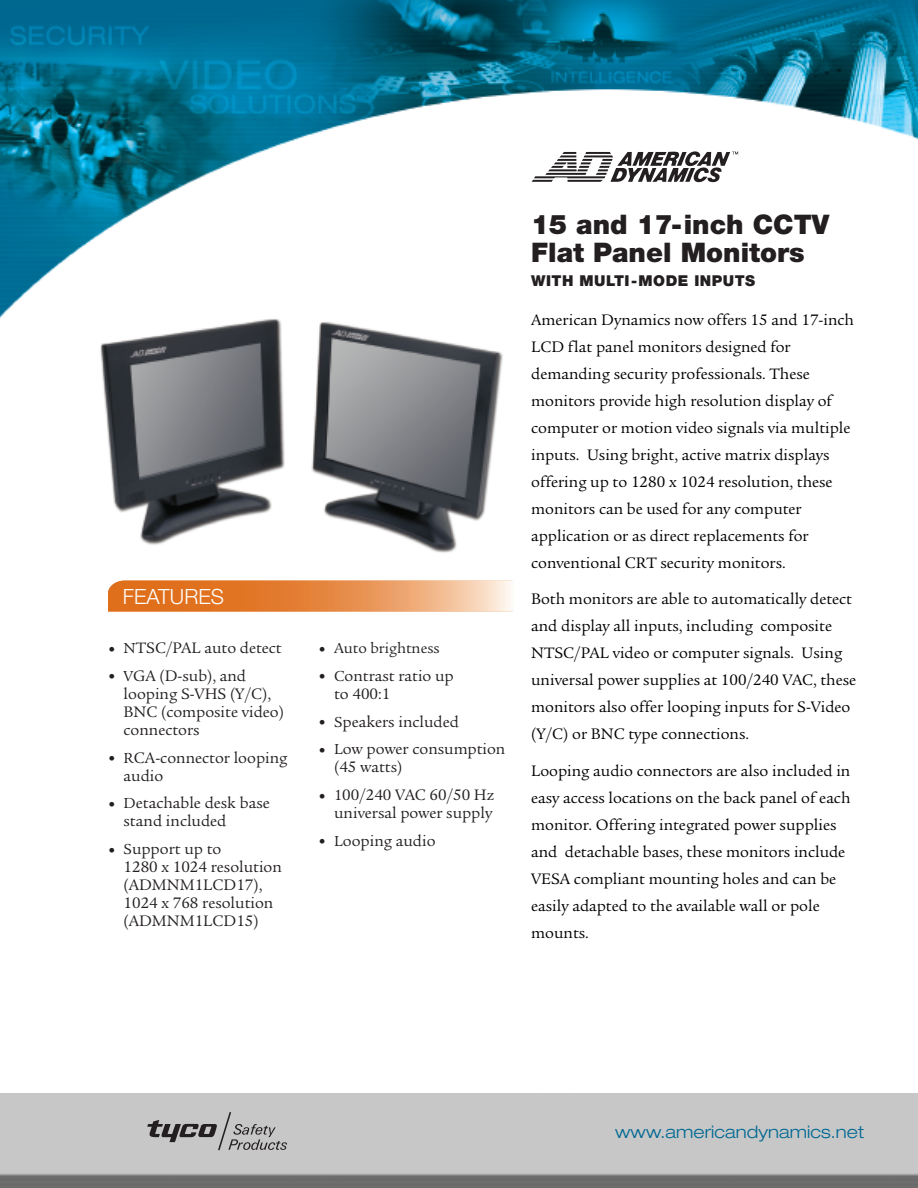
<style>
.page{position:relative;width:918px;height:1188px;background:#fff}
.page>*{position:absolute;margin:0;border:0;box-sizing:border-box;transform-origin:0 0}
.t1{font:900 27px/28.5px "Helvetica Neue";color:#231f20}
.t2{font:300 21px "Helvetica Neue";color:#fff}
.t3{font:300 expanded 17.25px "Helvetica Neue";letter-spacing:.005em;color:#006893}
.t4{font:16.5px/27px "Legacy Serif";color:#000}
.t5{font:16.5px/18px "Legacy Serif";color:#231f20}
.t6{font:15.75px "Legacy Serif";color:#231f20}
.t7{font:900 15px "Helvetica Neue";letter-spacing:.035em;color:#231f20}
.s1{font-family:"Legacy Sans";font-weight:700;font-size:27px}
.s2{font-size:15.75px}
</style>
<div class="page">
<svg style="left:108px;top:581px;width:405px;height:31px;background:#e89354"></svg>
<img style="left:0;top:0;width:918px;height:318px">
<img style="left:94px;top:305px;width:418px;height:248px">
<svg style="left:532px;top:151px;width:206px;height:31px"></svg>
<svg style="left:147px;top:1112px;width:140px;height:38px;background:#a7a7a7"></svg>
<p class="t2" style="left:123px;top:589px;width:103px">FEATURES</p>
<p class="t5" style="left:108px;top:641px;width:175px"><span class="s1">•</span> <span class="s2">N</span>TSC/PAL auto detect</p>
<p class="t5" style="left:124px;top:668px;width:162px;text-indent:-16px"><span class="s1">•</span> <span class="s2">V</span>GA (D-sub), and looping S-VHS (Y/C),<br>BNC (composite video) connectors</p>
<p class="t5" style="left:124px;top:750px;width:165px;text-indent:-16px"><span class="s1">•</span> <span class="s2">R</span>CA-connector looping audio</p>
<p class="t5" style="left:124px;top:796px;width:148px;text-indent:-16px"><span class="s1">•</span> <span class="s2">D</span>etachable desk base stand included</p>
<p class="t5" style="left:124px;top:841px;width:160px;text-indent:-16px"><span class="s1">•</span> <span class="s2">S</span>upport up to<br>1280 x 1024 resolution (ADMNM1LCD17),<br>1024 x 768 resolution (ADMNM1LCD15)</p>
<p class="t6" style="left:319px;top:642px;width:123px"><span class="s1">•</span> Auto brightness</p>
<p class="t5" style="left:334px;top:668px;width:121px;text-indent:-16px"><span class="s1">•</span> <span class="s2">C</span>ontrast ratio up to 400:1</p>
<p class="t5" style="left:319px;top:714px;width:142px"><span class="s1">•</span> <span class="s2">S</span>peakers included</p>
<p class="t5" style="left:334px;top:742px;width:173px;text-indent:-16px"><span class="s1">•</span> <span class="s2">L</span>ow power consumption (45 watts)</p>
<p class="t5" style="left:319px;top:787px;width:177px;text-align:right"><span class="s1">•</span> <span class="s2">1</span>00/240 VAC 60/50 Hz universal power supply</p>
<p class="t5" style="left:319px;top:833px;width:118px"><span class="s1">•</span> <span class="s2">L</span>ooping audio</p>
<h1 class="t1" style="left:531px;top:212px;width:300px">15 and 17-inch CCTV<br>Flat Panel Monitors</h1>
<p class="t7" style="left:531px;top:275px;width:226px">WITH MULTI-MODE INPUTS</p>
<p class="t4" style="left:531px;top:307px;width:324px">American Dynamics now offers 15 and 17-inch LCD flat panel monitors designed for demanding security professionals. These monitors provide high resolution display of computer or motion video signals via multiple inputs. Using bright, active matrix displays offering up to 1280 x 1024 resolution, these monitors can be used for any computer application or as direct replacements for conventional CRT security monitors.</p>
<p class="t4" style="left:531px;top:587px;width:327px">Both monitors are able to automatically detect and display all inputs, including composite NTSC/PAL video or computer signals. Using universal power supplies at 100/240 VAC, these monitors also offer looping inputs for S-Video (Y/C) or BNC type connections.</p>
<p class="t4" style="left:531px;top:759px;width:321px">Looping audio connectors are also included in easy access locations on the back panel of each monitor. Offering integrated power supplies and detachable bases, these monitors include VESA compliant mounting holes and can be easily adapted to the available wall or pole mounts.</p>
<p class="t3" style="left:615px;top:1126px;width:251px">www.americandynamics.net</p>
</div>
